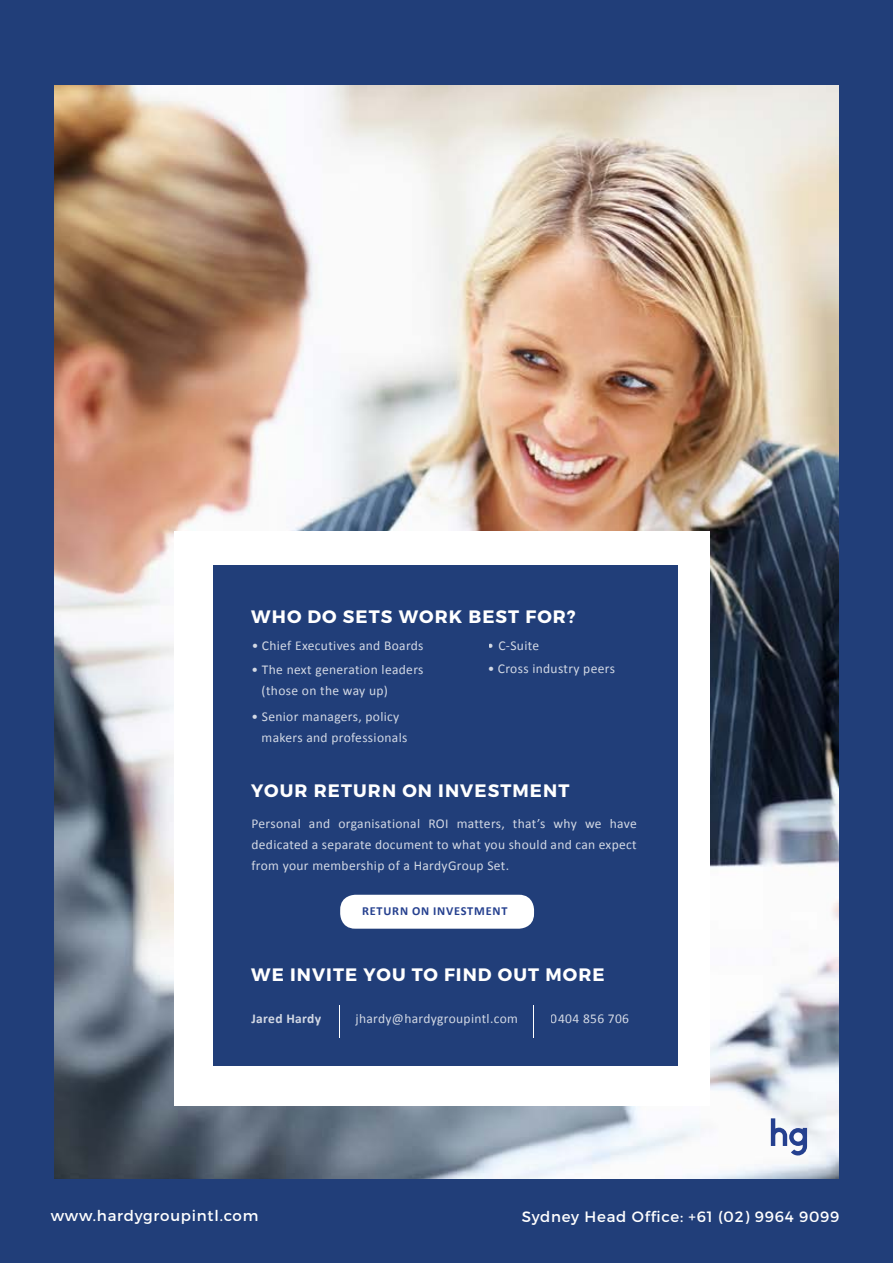
<style>
.page{position:relative;width:893px;height:1263px;background:#213e79}
.page>*{position:absolute;margin:0;border:0;box-sizing:border-box;transform-origin:0 0}
.t1{font:700 18px "Montserrat";letter-spacing:.06em;color:#fff}
.t2{font:15px "Montserrat";letter-spacing:.05em;color:#fff}
.t3{font:13.5px/21px "Calibri";letter-spacing:.025em;color:#fff}
.t4{font:700 13.5px "Calibri";letter-spacing:.025em;color:#fff}
.t5{font:700 12.3px "Calibri";letter-spacing:.065em;color:#25408f}
</style>
<div class="page">
<img style="left:54px;top:85px;width:785px;height:1094px">
<div style="left:174px;top:531px;width:536px;height:574px;background:#fff"></div>
<div style="left:213px;top:565px;width:464px;height:501px;background:#213e79"></div>
<div style="left:340px;top:895px;width:194px;height:34px;background:#fff;border-radius:15px"></div>
<svg style="left:771px;top:1118px;width:36px;height:37px"></svg>
<hr style="left:339px;top:1005px;width:1px;height:33px;background:#fff">
<hr style="left:533px;top:1005px;width:1px;height:33px;background:#fff">
<h1 class="t1" style="left:251px;top:605px;width:326px">WHO DO SETS WORK BEST FOR?</h1>
<p class="t3" style="left:251px;top:635px;width:174px">• Chief Executives and Boards</p>
<p class="t3" style="left:262px;top:659px;width:163px;text-indent:-10px">• The next generation leaders (those on the way up)</p>
<p class="t3" style="left:487px;top:658px;width:129px">• Cross industry peers</p>
<p class="t3" style="left:488px;top:635px;width:53px">• C-Suite</p>
<p class="t3" style="left:262px;top:706px;width:147px;text-indent:-10px">• Senior managers, policy makers and professionals</p>
<h1 class="t1" style="left:251px;top:779px;width:320px">YOUR RETURN ON INVESTMENT</h1>
<p class="t3" style="left:251px;top:813px;width:387px;text-align:justify">Personal and organisational ROI matters, that’s why we have dedicated a separate document to what you should and can expect from your membership of a HardyGroup Set.</p>
<p class="t5" style="left:362px;top:903px;width:147px">RETURN ON INVESTMENT</p>
<h1 class="t1" style="left:251px;top:963px;width:355px">WE INVITE YOU TO FIND OUT MORE</h1>
<p class="t4" style="left:251px;top:1010px;width:71px">Jared Hardy</p>
<p class="t3" style="left:355px;top:1008px;width:164px">jhardy@hardygroupintl.com</p>
<p class="t3" style="left:551px;top:1008px;width:80px">0404 856 706</p>
<p class="t2" style="left:51px;top:1207px;width:209px">www.hardygroupintl.com</p>
<p class="t2" style="left:522px;top:1207px;width:319px">Sydney Head Office: +61 (02) 9964 9099</p>
</div>
